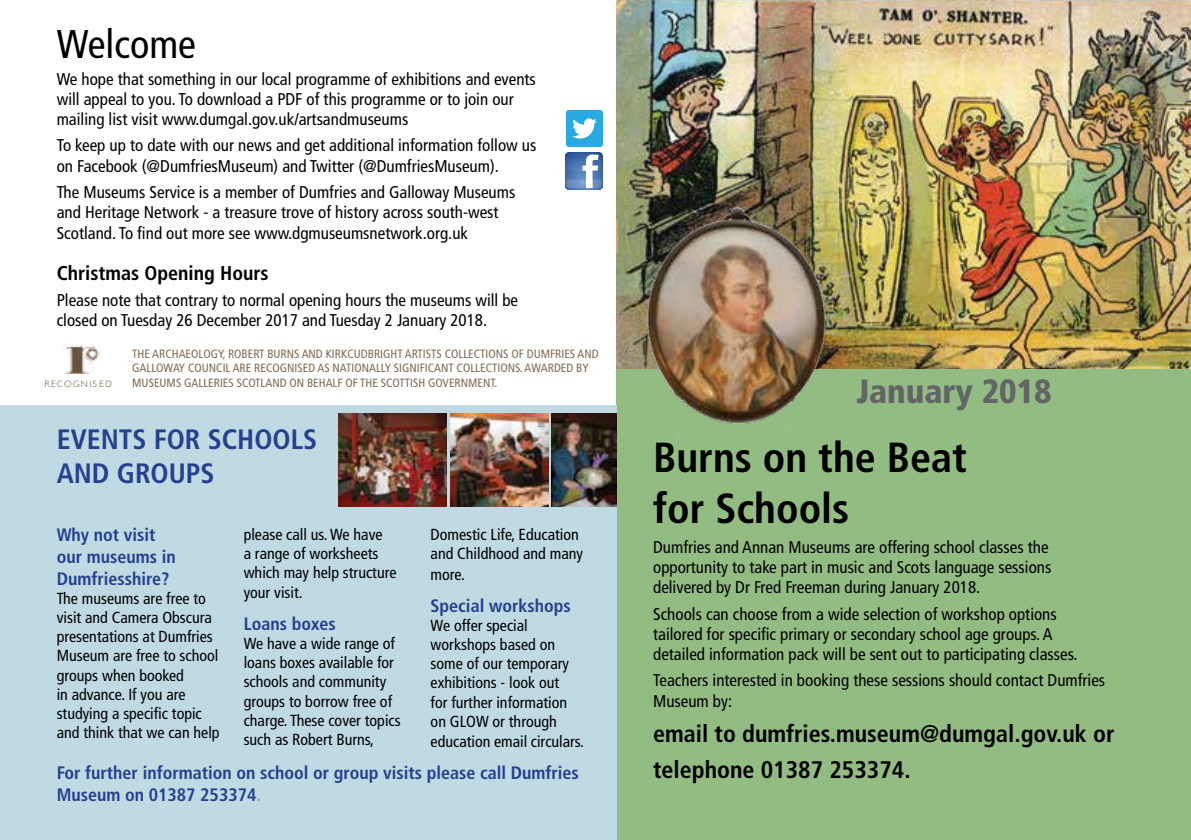
<style>
.page{position:relative;width:1191px;height:840px;background:#fff}
.page>*{position:absolute;margin:0;border:0;box-sizing:border-box;transform-origin:0 0}
.t1{font:700 condensed 42px/50.4px "Frutiger";color:#000}
.t2{font:condensed 40px "Frutiger";color:#000}
.t3{font:900 condensed 33.6px "Frutiger";color:#636466}
.t4{font:700 condensed 28px/33.6px "Frutiger";color:#25408f}
.t5{font:700 condensed 24px/36px "Frutiger";color:#000}
.t6{font:700 condensed 20px "Frutiger";color:#000}
.t7{font:700 condensed 18px/21.6px "Frutiger";color:#25408f}
.t8{font:condensed 17px/20.4px "Frutiger";color:#000}
.t9{font:condensed 16px/19.2px "Frutiger";color:#000}
.t10{font:condensed 12px/14.4px "Frutiger";color:#7e6955}
.t11{font:300 9.2px "Gill Sans";letter-spacing:.14em;color:#67513b}
.s1{color:#6eb4c9}
</style>
<div class="page">
<div style="left:617px;top:0;width:574px;height:839px;background:#93bc83"></div>
<img style="left:617px;top:0;width:574px;height:368px">
<div style="left:0;top:405px;width:617px;height:434px;background:#c0dae4"></div>
<img style="left:630px;top:198px;width:211px;height:237px">
<div style="left:566px;top:110px;width:37px;height:37px;background:#27aae1;border-radius:3px"></div>
<svg style="left:572px;top:118px;width:25px;height:20px"></svg>
<svg style="left:565px;top:152px;width:37px;height:37px"></svg>
<img style="left:66px;top:345px;width:34px;height:28px">
<img style="left:338px;top:413px;width:109px;height:93px">
<img style="left:450px;top:413px;width:98px;height:93px">
<img style="left:551px;top:413px;width:66px;height:93px">
<h2 class="t2" style="left:57px;top:21px;width:141px">Welcome</h2>
<p class="t8" style="left:57px;top:68px;width:480px">We hope that something in our local programme of exhibitions and events will appeal to you. To download a PDF of this programme or to join our mailing list visit www.dumgal.gov.uk/artsandmuseums</p>
<p class="t8" style="left:57px;top:135px;width:481px">To keep up to date with our news and get additional information follow us on Facebook (@DumfriesMuseum) and Twitter (@DumfriesMuseum).</p>
<p class="t8" style="left:57px;top:182px;width:460px">The Museums Service is a member of Dumfries and Galloway Museums and Heritage Network - a treasure trove of history across south-west<br>Scotland. To find out more see www.dgmuseumsnetwork.org.uk</p>
<p class="t6" style="left:57px;top:261px;width:213px">Christmas Opening Hours</p>
<p class="t8" style="left:57px;top:290px;width:463px">Please note that contrary to normal opening hours the museums will be closed on Tuesday 26 December 2017 and Tuesday 2 January 2018.</p>
<p class="t11" style="left:45px;top:378px;width:69px">RECOGNISED</p>
<p class="t10" style="left:132px;top:346px;width:468px">THE ARCHAEOLOGY, ROBERT BURNS AND KIRKCUDBRIGHT ARTISTS COLLECTIONS OF DUMFRIES AND<br>GALLOWAY COUNCIL ARE RECOGNISED AS NATIONALLY SIGNIFICANT COLLECTIONS. AWARDED BY<br>MUSEUMS GALLERIES SCOTLAND ON BEHALF OF THE SCOTTISH GOVERNMENT.</p>
<h3 class="t4" style="left:57px;top:422px;width:262px">EVENTS FOR SCHOOLS<br>AND GROUPS</h3>
<p class="t9" style="left:430px;top:524px;width:154px;line-height:19.8px">Domestic Life, Education and Childhood and many more.</p>
<p class="t7" style="left:430px;top:594px;width:142px">Special workshops</p>
<p class="t9" style="left:430px;top:615px;width:155px">We offer special workshops based on some of our temporary exhibitions - look out<br>for further information on GLOW or through education email circulars.</p>
<p class="t7" style="left:57px;top:761px;width:524px">For further information on school or group visits please call Dumfries<br>Museum on 01387 253374<span class="s1">.</span></p>
<p class="t7" style="left:57px;top:524px;width:121px">Why not visit our museums in<br>Dumfriesshire?</p>
<p class="t9" style="left:57px;top:588px;width:164px">The museums are free to visit and Camera Obscura presentations at Dumfries<br>Museum are free to school groups when booked<br>in advance. If you are studying a specific topic and think that we can help</p>
<p class="t9" style="left:244px;top:524px;width:154px">please call us. We have<br>a range of worksheets which may help structure your visit.</p>
<p class="t7" style="left:244px;top:612px;width:93px">Loans boxes</p>
<p class="t9" style="left:244px;top:633px;width:158px">We have a wide range of loans boxes available for schools and community groups to borrow free of charge. These cover topics such as Robert Burns,</p>
<h3 class="t3" style="left:856px;top:370px;width:197px">January 2018</h3>
<h1 class="t1" style="left:653px;top:432px;width:315px">Burns on the Beat for Schools</h1>
<p class="t8" style="left:653px;top:536px;width:400px">Dumfries and Annan Museums are offering school classes the opportunity to take part in music and Scots language sessions delivered by Dr Fred Freeman during January 2018.</p>
<p class="t8" style="left:653px;top:603px;width:426px">Schools can choose from a wide selection of workshop options tailored for specific primary or secondary school age groups. A detailed information pack will be sent out to participating classes.</p>
<p class="t8" style="left:653px;top:670px;width:453px">Teachers interested in booking these sessions should contact Dumfries<br>Museum by:</p>
<h3 class="t5" style="left:653px;top:715px;width:463px">email to dumfries.museum@dumgal.gov.uk or telephone 01387 253374.</h3>
</div>
